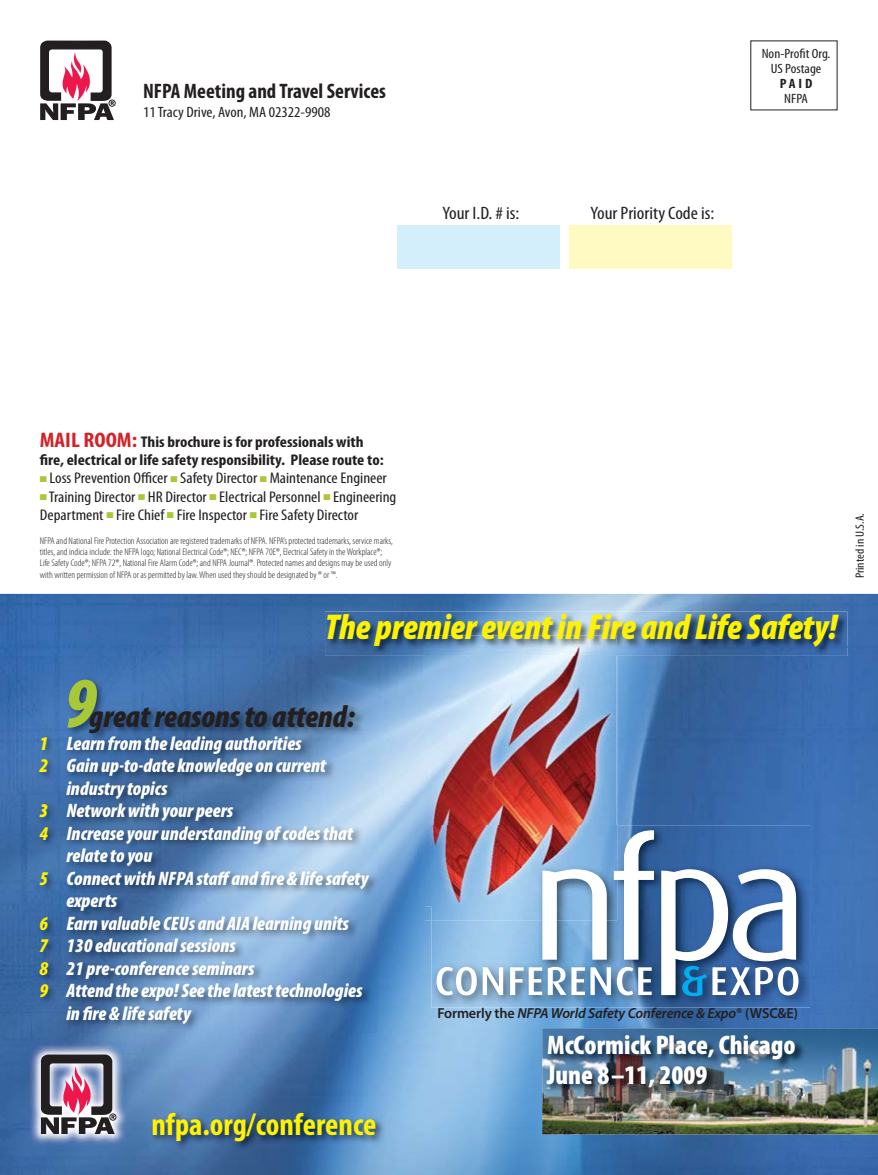
<style>
.page{position:relative;width:878px;height:1175px;background:#fff}
.page>*{position:absolute;margin:0;border:0;box-sizing:border-box;transform-origin:0 0}
.t1{font:italic 900 condensed 72px "Myriad Pro";color:#a9c838}
.t2{font:italic 900 condensed 36px "Myriad Pro";color:#fff200}
.t3{font:700 condensed 31.65px "Myriad Pro";color:#fff200}
.t4{font:italic 900 condensed 31.5px "Myriad Pro";color:#231f20}
.t5{font:900 condensed 26.85px/29.5px "Myriad Pro";color:#fff}
.t6{font:700 condensed 21px "Myriad Pro";color:#231f20}
.t7{font:italic 900 condensed 19.5px "Myriad Pro";color:#fff}
.t8{font:condensed 18px "Myriad Pro";color:#231f20;scale:1.1 1}
.t9{font:condensed 15.45px/18.3px "Myriad Pro";color:#231f20;scale:1.1 1}
.t10{font:700 condensed 15.45px/18.3px "Myriad Pro";color:#231f20;scale:1.1 1}
.t11{font:condensed 15px "Myriad Pro";color:#231f20;scale:1.1 1}
.t12{font:italic 600 14.55px "Myriad Pro";letter-spacing:-.01em;color:#231f20}
.t13{font:condensed 13.5px/15px "Myriad Pro";color:#231f20;text-align:center;scale:1.1 1}
.t14{font:700 condensed 13.5px "Myriad Pro";color:#231f20;scale:1.1 1}
.t15{font:condensed 12px "Myriad Pro";color:#231f20;scale:1.1 1}
.t16{font:300 condensed 9.75px/11.2px "Myriad Pro";color:#231f20;scale:1.04 1}
.s1{font-size:21.15px;color:#d2232a}
.s2{color:#a9c838}
.s3{color:#fff200}
.s4{font-style:normal}
</style>
<div class="page">
<img style="left:0;top:594px;width:464px;height:105px">
<img style="left:464px;top:594px;width:414px;height:52px">
<img style="left:617px;top:646px;width:261px;height:212px">
<img style="left:0;top:699px;width:50px;height:475px">
<img style="left:361px;top:699px;width:103px;height:475px">
<div style="left:776px;top:858px;width:102px;height:170px;background:#4175b7"></div>
<img style="left:464px;top:1007px;width:312px;height:63px">
<img style="left:50px;top:1032px;width:311px;height:38px">
<img style="left:102px;top:1070px;width:259px;height:104px">
<img style="left:464px;top:1070px;width:104px;height:104px">
<img style="left:568px;top:1134px;width:310px;height:40px">
<div style="left:50px;top:1144px;width:52px;height:30px;background:#4170a9"></div>
<img style="left:150px;top:1110px;width:235px;height:39px">
<img style="left:28px;top:1041px;width:98px;height:103px">
<div style="left:109px;top:1113px;width:7px;height:7px;border:1px solid #231f20;border-radius:50%"></div>
<svg style="left:41px;top:1054px;width:74px;height:80px;background:#897583"></svg>
<svg style="left:40px;top:41px;width:75px;height:79px"></svg>
<img style="left:542px;top:1028px;width:336px;height:106px">
<img style="left:544px;top:1033px;width:260px;height:62px">
<img style="left:424px;top:656px;width:193px;height:264px">
<img style="left:431px;top:825px;width:379px;height:182px">
<img style="left:431px;top:825px;width:186px;height:95px">
<img style="left:431px;top:825px;width:185px;height:81px">
<svg style="left:542px;top:829px;width:254px;height:166px"></svg>
<svg style="left:682px;top:965px;width:116px;height:31px"></svg>
<svg style="left:436px;top:967px;width:215px;height:28px"></svg>
<div style="left:398px;top:226px;width:162px;height:43px;background:#d4effc"></div>
<div style="left:569px;top:226px;width:162px;height:43px;background:#fffac2"></div>
<img style="left:325px;top:611px;width:522px;height:45px">
<svg style="left:616px;top:642px;width:1px;height:14px"></svg>
<img style="left:37px;top:677px;width:340px;height:355px">
<h3 class="t6" style="left:143px;top:83px;width:244px">NFPA Meeting and Travel Services</h3>
<h3 class="t11" style="left:143px;top:107px;width:172px">11 Tracy Drive, Avon, MA 02322-9908</h3>
<h3 class="t8" style="left:442px;top:206px;width:71px">Your I.D. # is:</h3>
<h3 class="t8" style="left:590px;top:206px;width:114px">Your Priority Code is:</h3>
<h3 class="t13" style="left:761px;top:47px;width:64px">Non-Profit Org.<br>US Postage</h3>
<h3 class="t14" style="left:779px;top:78px;width:31px">PAID</h3>
<h3 class="t13" style="left:784px;top:92px;width:23px">NFPA</h3>
<h3 class="t10" style="left:40px;top:433px;width:314px"><span class="s1">MAIL ROOM:</span> This brochure is for professionals with fire, electrical or life safety responsibility. Please route to:</h3>
<h3 class="t9" style="left:40px;top:470px;width:317px"><span class="s2">■</span> Loss Prevention Officer <span class="s2">■</span> Safety Director <span class="s2">■</span> Maintenance Engineer</h3>
<h3 class="t9" style="left:40px;top:488px;width:326px"><span class="s2">■</span> Training Director <span class="s2">■</span> HR Director <span class="s2">■</span> Electrical Personnel <span class="s2">■</span> Engineering<br>Department <span class="s2">■</span> Fire Chief <span class="s2">■</span> Fire Inspector <span class="s2">■</span> Fire Safety Director</h3>
<p class="t16" style="left:40px;top:535px;width:341px">NFPA and National Fire Protection Association are registered trademarks of NFPA. NFPA’s protected trademarks, service marks, titles, and indicia include: the NFPA logo; National Electrical Code®; NEC®; NFPA 70E®, Electrical Safety in the Workplace®; Life Safety Code®; NFPA 72®, National Fire Alarm Code®; and NFPA Journal®. Protected names and designs may be used only with written permission of NFPA or as permitted by law. When used they should be designated by ® or ™.</p>
<h2 class="t2" style="left:325px;top:613px;width:513px">The premier event in Fire and Life Safety!</h2>
<h1 class="t1" style="left:64px;top:675px;width:34px">9</h1>
<h3 class="t4" style="left:89px;top:704px;width:267px">great reasons to attend:</h3>
<h3 class="t7" style="left:39px;top:735px;width:264px"><span class="s3">1</span> Learn from the leading authorities</h3>
<h3 class="t7" style="left:39px;top:758px;width:288px"><span class="s3">2</span> Gain up-to-date knowledge on current</h3>
<h3 class="t7" style="left:66px;top:780px;width:103px">industry topics</h3>
<h3 class="t7" style="left:39px;top:803px;width:195px"><span class="s3">3</span> Network with your peers</h3>
<h3 class="t7" style="left:39px;top:825px;width:315px"><span class="s3">4</span> Increase your understanding of codes that</h3>
<h3 class="t7" style="left:66px;top:848px;width:87px">relate to you</h3>
<h3 class="t7" style="left:39px;top:870px;width:330px"><span class="s3">5</span> Connect with NFPA staffand fire &amp; life safety</h3>
<h3 class="t7" style="left:66px;top:893px;width:53px">experts</h3>
<h3 class="t7" style="left:39px;top:915px;width:311px"><span class="s3">6</span> Earn valuable CEUs and AIA learning units</h3>
<h3 class="t7" style="left:39px;top:938px;width:198px"><span class="s3">7</span> 130 educational sessions</h3>
<h3 class="t7" style="left:39px;top:960px;width:217px"><span class="s3">8</span> 21 pre-conference seminars</h3>
<h3 class="t7" style="left:39px;top:983px;width:325px"><span class="s3">9</span> Attend the expo! See the latest technologies</h3>
<h3 class="t7" style="left:66px;top:1005px;width:126px">in fire &amp; life safety</h3>
<h3 class="t3" style="left:151px;top:1112px;width:226px">nfpa.org/conference</h3>
<h3 class="t12" style="left:437px;top:1008px;width:362px"><span class="s4">Formerly the</span> NFPA World Safety Conference &amp; Expo<span class="s4">® (WSC&amp;E)</span></h3>
<h3 class="t5" style="left:547px;top:1032px;width:250px">McCormick Place, Chicago<br>June 8–11, 2009</h3>
<p class="t15" style="left:855px;top:578px;width:61px;rotate:-90deg">Printed in U.S.A.</p>
</div>
